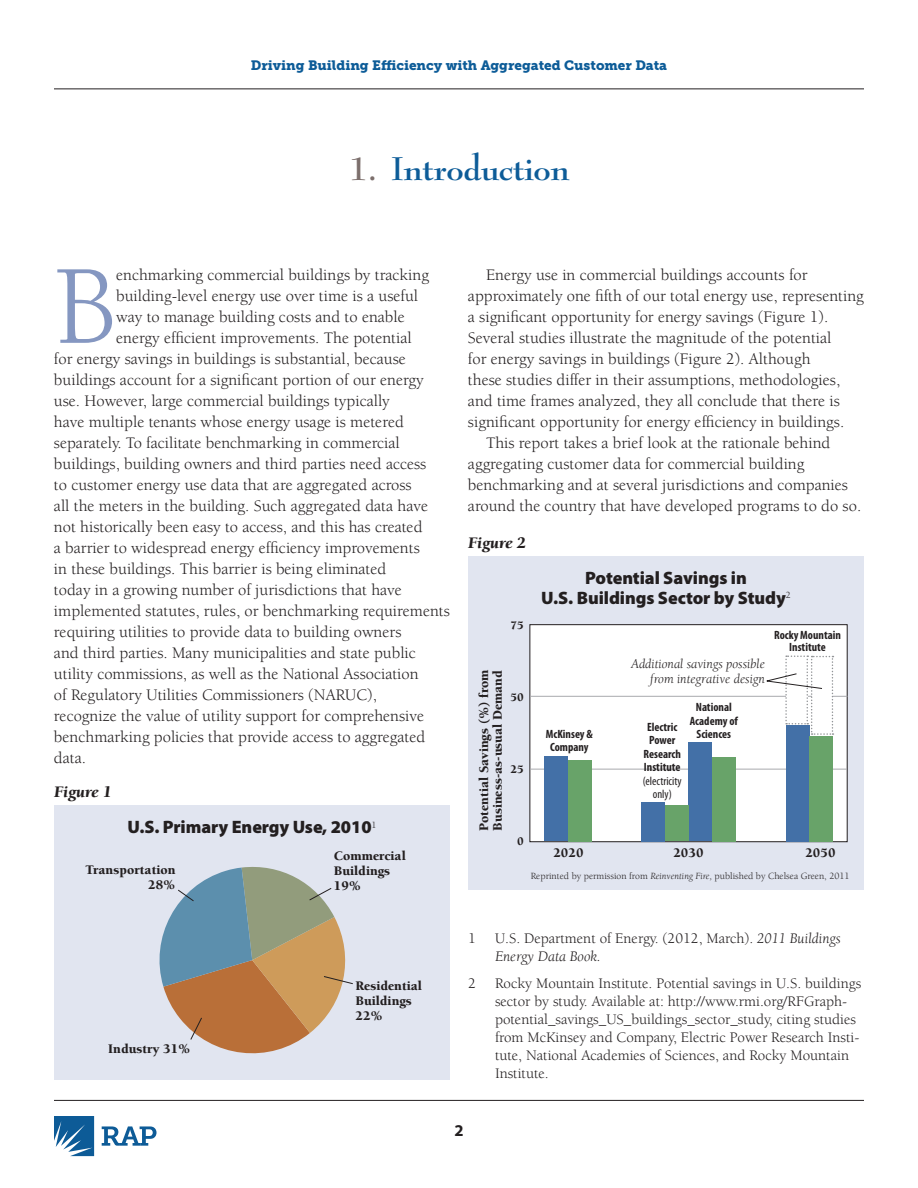
<style>
.page{position:relative;width:918px;height:1188px;background:#fff}
.page>*{position:absolute;margin:0;border:0;box-sizing:border-box;transform-origin:0 0}
.t1{font:115.65px "Berkeley Std";color:#8597c1}
.t2{font:700 36px "Bernhard Modern Std";letter-spacing:-.01em;color:#0d5c98}
.t3{font:900 18px/19.5px "Myriad Pro";letter-spacing:-.005em;color:#231f20;text-align:center}
.t4{font:16.5px "Berkeley Std";color:#231f20}
.t5{font:italic 900 16.5px "Berkeley Std";color:#231f20}
.t6{font:700 16.5px "Myriad Pro";color:#231f20}
.t7{font:15px/18px "Berkeley Std";color:#231f20}
.t8{font:900 13.5px/15px "Berkeley Std";color:#231f20}
.t9{font:13.5px "Museo Slab 900";color:#0d5c98}
.t10{font:italic 13.5px/15px "Berkeley Std";color:#231f20;text-align:right}
.t11{font:700 condensed 12px/13.5px "Myriad Pro";color:#231f20;text-align:center}
.t12{font:condensed 12px/13.5px "Myriad Pro";color:#231f20;text-align:center}
.t13{font:900 12px "Berkeley Std";color:#231f20}
.t14{font:9.75px "Berkeley Std";color:#231f20}
.s1{color:#7c6f6c}
.s2{font-style:italic}
</style>
<div class="page">
<svg style="left:54px;top:1116px;width:40px;height:40px"></svg>
<svg style="left:102px;top:1126px;width:55px;height:20px"></svg>
<hr style="left:54px;top:1100px;width:810px;height:1px;background:#231f20">
<hr style="left:54px;top:88px;width:810px;height:1px;background:#231f20">
<div style="left:54px;top:806px;width:396px;height:274px;background:#e1e5f0"></div>
<div style="left:468px;top:556px;width:396px;height:333px;background:#e1e5f0"></div>
<svg style="left:159px;top:866px;width:194px;height:188px"></svg>
<div style="left:529px;top:624px;width:319px;height:218px;background:#fff"></div>
<hr style="left:530px;top:696px;width:318px;height:1px;background:#a8a9ad">
<hr style="left:530px;top:769px;width:317px;height:1px;background:#a8a9ad">
<div style="left:544px;top:756px;width:24px;height:85px;background:#4370a7"></div>
<div style="left:641px;top:802px;width:24px;height:39px;background:#4370a7"></div>
<div style="left:688px;top:742px;width:24px;height:99px;background:#4370a7"></div>
<div style="left:786px;top:725px;width:24px;height:116px;background:#4370a7"></div>
<div style="left:568px;top:760px;width:24px;height:81px;background:#68a369"></div>
<div style="left:665px;top:805px;width:24px;height:36px;background:#68a369"></div>
<div style="left:712px;top:757px;width:24px;height:84px;background:#68a369"></div>
<div style="left:809px;top:736px;width:24px;height:105px;background:#68a369"></div>
<svg style="left:763px;top:656px;width:70px;height:79px;background:#eff1f3"></svg>
<p class="t9" style="left:251px;top:57px;width:418px">Driving Building Efficiency with Aggregated Customer Data</p>
<h2 class="t2" style="left:348px;top:150px;width:223px"><span class="s1">1.</span> Introduction</h2>
<h1 class="t1" style="left:54px;top:245px;width:64px">B</h1>
<p class="t4" style="left:116px;top:266px;width:314px">enchmarking commercial buildings by tracking</p>
<p class="t4" style="left:116px;top:287px;width:304px">building-level energy use over time is a useful</p>
<p class="t4" style="left:116px;top:308px;width:290px">way to manage building costs and to enable</p>
<p class="t4" style="left:116px;top:329px;width:297px">energy efficient improvements. The potential</p>
<p class="t4" style="left:54px;top:350px;width:353px">for energy savings in buildings is substantial, because</p>
<p class="t4" style="left:54px;top:371px;width:371px">buildings account for a significant portion of our energy</p>
<p class="t4" style="left:54px;top:392px;width:337px">use. However, large commercial buildings typically</p>
<p class="t4" style="left:54px;top:413px;width:351px">have multiple tenants whose energy usage is metered</p>
<p class="t4" style="left:54px;top:434px;width:347px">separately. To facilitate benchmarking in commercial</p>
<p class="t4" style="left:54px;top:455px;width:374px">buildings, building owners and third parties need access</p>
<p class="t4" style="left:54px;top:476px;width:359px">to customer energy use data that are aggregated across</p>
<p class="t4" style="left:54px;top:497px;width:376px">all the meters in the building. Such aggregated data have</p>
<p class="t4" style="left:54px;top:518px;width:370px">not historically been easy to access, and this has created</p>
<p class="t4" style="left:54px;top:539px;width:367px">a barrier to widespread energy efficiency improvements</p>
<p class="t4" style="left:54px;top:560px;width:334px">in these buildings. This barrier is being eliminated</p>
<p class="t4" style="left:54px;top:581px;width:349px">today in a growing number of jurisdictions that have</p>
<p class="t4" style="left:54px;top:602px;width:397px">implemented statutes, rules, or benchmarking requirements</p>
<p class="t4" style="left:54px;top:623px;width:349px">requiring utilities to provide data to building owners</p>
<p class="t4" style="left:54px;top:644px;width:363px">and third parties. Many municipalities and state public</p>
<p class="t4" style="left:54px;top:665px;width:366px">utility commissions, as well as the National Association</p>
<p class="t4" style="left:54px;top:686px;width:325px">of Regulatory Utilities Commissioners (NARUC),</p>
<p class="t4" style="left:54px;top:707px;width:372px">recognize the value of utility support for comprehensive</p>
<p class="t4" style="left:54px;top:728px;width:373px">benchmarking policies that provide access to aggregated</p>
<p class="t4" style="left:54px;top:749px;width:31px">data.</p>
<p class="t5" style="left:54px;top:783px;width:60px">Figure 1</p>
<p class="t3" style="left:127px;top:818px;width:251px">U.S. Primary Energy Use, 2010<sup>1</sup></p>
<p class="t8" style="left:85px;top:862px;width:92px;text-align:right">Transportation<br>28%</p>
<p class="t8" style="left:108px;top:1041px;width:84px">Industry 31%</p>
<p class="t8" style="left:334px;top:849px;width:73px">Commercial<br>Buildings<br>19%</p>
<p class="t8" style="left:355px;top:978px;width:68px">Residential<br>Buildings<br>22%</p>
<p class="t4" style="left:486px;top:266px;width:323px">Energy use in commercial buildings accounts for</p>
<p class="t4" style="left:468px;top:287px;width:397px">approximately one fifth of our total energy use, representing</p>
<p class="t4" style="left:468px;top:308px;width:359px">a significant opportunity for energy savings (Figure 1).</p>
<p class="t4" style="left:468px;top:329px;width:365px">Several studies illustrate the magnitude of the potential</p>
<p class="t4" style="left:468px;top:350px;width:344px">for energy savings in buildings (Figure 2). Although</p>
<p class="t4" style="left:468px;top:371px;width:374px">these studies differ in their assumptions, methodologies,</p>
<p class="t4" style="left:468px;top:392px;width:373px">and time frames analyzed, they all conclude that there is</p>
<p class="t4" style="left:468px;top:413px;width:375px">significant opportunity for energy efficiency in buildings.</p>
<p class="t4" style="left:486px;top:434px;width:346px">This report takes a brief look at the rationale behind</p>
<p class="t4" style="left:468px;top:455px;width:338px">aggregating customer data for commercial building</p>
<p class="t4" style="left:468px;top:476px;width:382px">benchmarking and at several jurisdictions and companies</p>
<p class="t4" style="left:468px;top:497px;width:392px">around the country that have developed programs to do so.</p>
<p class="t5" style="left:468px;top:534px;width:60px">Figure 2</p>
<p class="t13" style="left:510px;top:619px;width:15px">75</p>
<p class="t8" style="left:478px;top:831px;width:163px;line-height:13.5px;rotate:-90deg">Potential Savings (%) from<br>Business-as-usual Demand</p>
<p class="t13" style="left:510px;top:691px;width:15px">50</p>
<p class="t13" style="left:510px;top:763px;width:15px">25</p>
<p class="t13" style="left:517px;top:835px;width:8px">0</p>
<p class="t3" style="left:541px;top:568px;width:251px">Potential Savings in<br>U.S. Buildings Sector by Study<sup>2</sup></p>
<p class="t10" style="left:631px;top:657px;width:136px">Additional savings possible from integrative design</p>
<p class="t11" style="left:546px;top:727px;width:49px">McKinsey &amp;<br>Company</p>
<p class="t11" style="left:644px;top:720px;width:39px">Electric<br>Power<br>Research<br>Institute</p>
<p class="t12" style="left:643px;top:774px;width:41px">(electricity only)</p>
<p class="t11" style="left:690px;top:700px;width:50px">National<br>Academy of<br>Sciences</p>
<p class="t11" style="left:774px;top:629px;width:68px;line-height:12px">Rocky Mountain<br>Institute</p>
<p class="t8" style="left:553px;top:846px;width:32px">2020</p>
<p class="t8" style="left:673px;top:846px;width:32px">2030</p>
<p class="t8" style="left:805px;top:846px;width:32px">2050</p>
<p class="t14" style="left:531px;top:871px;width:320px">Reprinted by permission from <span class="s2">Reinventing Fire,</span> published by Chelsea Green, 2011</p>
<p class="t7" style="left:468px;top:930px;width:9px">1</p>
<p class="t7" style="left:495px;top:930px;width:347px">U. S. Department of Energy. (2012, March). <span class="s2">2011 Buildings<br>Energy Data Book.</span></p>
<p class="t7" style="left:468px;top:975px;width:9px">2</p>
<p class="t7" style="left:495px;top:975px;width:368px">Rocky Mountain Institute. Potential savings in U. S. buildings sector by study. Available at: http://www. rmi. org/RFGraph&shy;potential_savings_US_buildings_sector_study, citing studies from McKinsey and Company, Electric Power Research Insti&shy;tute, National Academies of Sciences, and Rocky Mountain Institute.</p>
<p class="t6" style="left:454px;top:1121px;width:11px">2</p>
</div>
